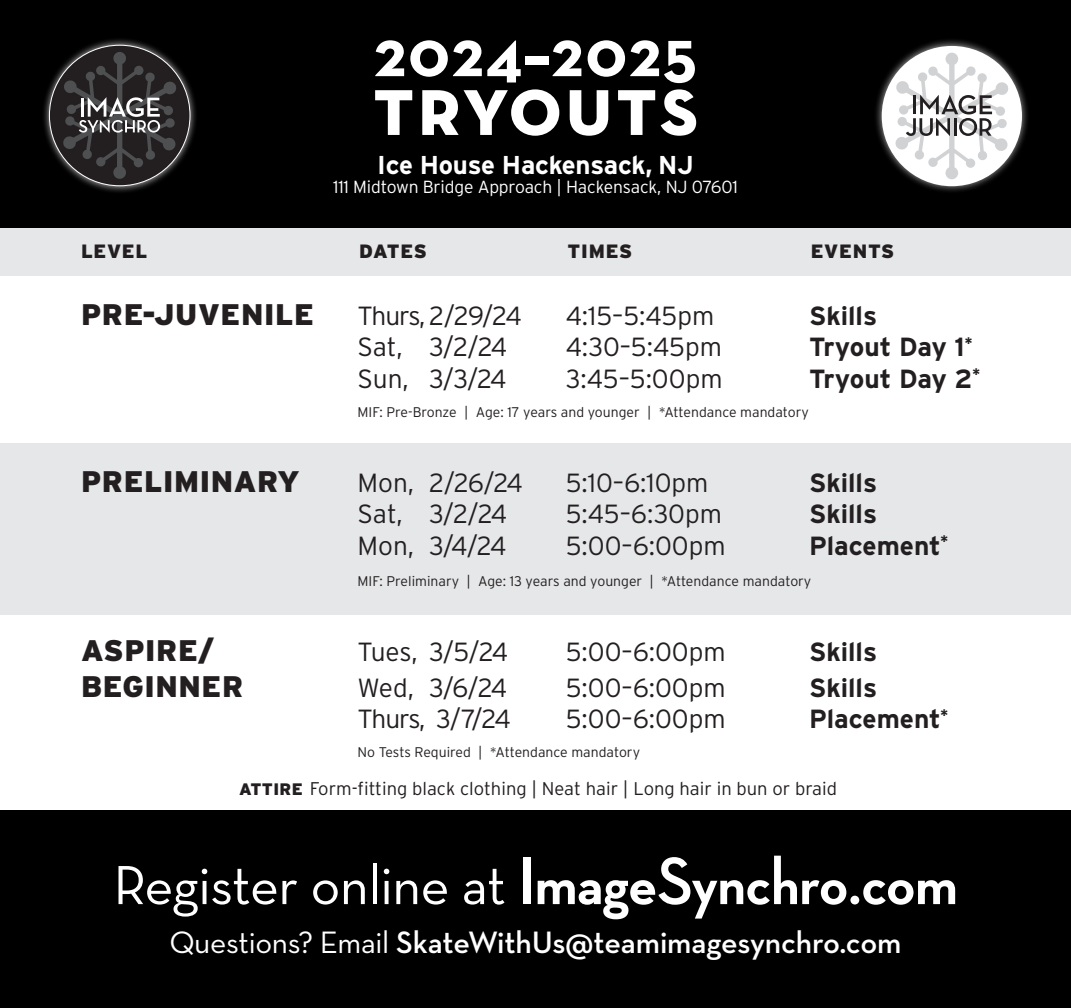
<style>
.page{position:relative;width:1071px;height:1008px;background:#fff}
.page>*{position:absolute;margin:0;border:0;box-sizing:border-box;transform-origin:0 0}
.t1{font:700 85.75px "Neutraface Text";letter-spacing:.02em;color:#fff}
.t2{font:700 67.55px "Neutraface Text";letter-spacing:.025em;color:#fff}
.t3{font:56px "Neutraface Text";letter-spacing:-.01em;color:#fff}
.t4{font:600 31.5px "Neutraface Text";letter-spacing:-.005em;color:#fff}
.t5{font:900 29.75px "Interstate";letter-spacing:.02em;color:#231f20}
.t6{font:300 26.25px "Interstate";color:#231f20}
.t7{font:700 26.25px "Interstate";color:#231f20}
.t8{font:300 26.25px "Interstate";letter-spacing:-.045em;color:#231f20}
.t9{font:700 25.9px "Interstate";letter-spacing:-.01em;color:#fff}
.t10{font:900 19.25px "Interstate";letter-spacing:.04em;color:#231f20}
.t11{font:300 18.38px "Interstate";color:#231f20}
.t12{font:300 17.5px "Interstate";letter-spacing:-.01em;color:#fff}
.t13{font:300 14px "Interstate";color:#231f20}
.s1{font-weight:900;font-size:16.62px}
.s2{font-family:"Neutraface Display";font-weight:700;font-size:68.25px}
.s3{font-family:"Neutraface Display";font-weight:700;font-size:63px}
.s4{font-weight:400}
</style>
<div class="page">
<div style="left:0;top:810px;width:1071px;height:198px;background:#000001"></div>
<div style="left:0;top:227px;width:1071px;height:49px;background:#e6e7e9"></div>
<div style="left:0;top:443px;width:1071px;height:172px;background:#e6e7e9"></div>
<div style="left:0;top:0;width:1071px;height:227px;background:#000001"></div>
<div style="left:41px;top:37px;width:157px;height:157px;background:#fff;opacity:.75"></div>
<div style="left:49px;top:45px;width:141px;height:141px;background:#231f20;border-radius:50%"></div>
<svg style="left:62px;top:52px;width:115px;height:127px"></svg>
<div style="left:874px;top:38px;width:156px;height:156px;background:#fff;opacity:.65"></div>
<div style="left:882px;top:46px;width:140px;height:140px;background:#fff;border-radius:50%"></div>
<svg style="left:895px;top:52px;width:114px;height:128px"></svg>
<h2 class="t2" style="left:374px;top:10px;width:325px">2024–2025</h2>
<h1 class="t1" style="left:372px;top:51px;width:328px">tryouts</h1>
<p class="t9" style="left:377px;top:150px;width:318px">Ice House Hackensack, NJ</p>
<p class="t12" style="left:333px;top:177px;width:406px">111 Midtown Bridge Approach | Hackensack, NJ 07601</p>
<p class="t10" style="left:81px;top:240px;width:68px">LEVEL</p>
<p class="t10" style="left:359px;top:240px;width:69px">DATES</p>
<p class="t10" style="left:568px;top:240px;width:66px">TIMES</p>
<p class="t10" style="left:811px;top:240px;width:85px">EVENTS</p>
<p class="t5" style="left:81px;top:297px;width:234px">PRE-JUVENILE</p>
<p class="t8" style="left:358px;top:301px;width:166px">Thurs, 2/29/24</p>
<p class="t6" style="left:566px;top:301px;width:150px">4:15–5:45pm</p>
<p class="t7" style="left:809px;top:301px;width:70px">Skills</p>
<p class="t6" style="left:358px;top:332px;width:151px">Sat, 3/2/24</p>
<p class="t6" style="left:566px;top:332px;width:158px">4:30–5:45pm</p>
<p class="t7" style="left:809px;top:333px;width:165px">Tryout Day 1<sup>*</sup></p>
<p class="t6" style="left:358px;top:364px;width:151px">Sun, 3/3/24</p>
<p class="t6" style="left:566px;top:364px;width:158px">3:45–5:00pm</p>
<p class="t7" style="left:809px;top:364px;width:173px">Tryout Day 2<sup>*</sup></p>
<p class="t13" style="left:358px;top:404px;width:453px">MIF: Pre-Bronze | Age: 17 years and younger | *Attendance mandatory</p>
<p class="t5" style="left:81px;top:464px;width:220px">PRELIMINARY</p>
<p class="t6" style="left:358px;top:468px;width:167px">Mon, 2/26/24</p>
<p class="t6" style="left:566px;top:468px;width:144px">5:10–6:10pm</p>
<p class="t7" style="left:809px;top:468px;width:70px">Skills</p>
<p class="t6" style="left:358px;top:499px;width:151px">Sat, 3/2/24</p>
<p class="t6" style="left:566px;top:499px;width:158px">5:45–6:30pm</p>
<p class="t7" style="left:809px;top:500px;width:70px">Skills</p>
<p class="t6" style="left:358px;top:531px;width:150px">Mon, 3/4/24</p>
<p class="t6" style="left:566px;top:531px;width:162px">5:00–6:00pm</p>
<p class="t7" style="left:809px;top:531px;width:141px">Placement<sup>*</sup></p>
<p class="t13" style="left:358px;top:573px;width:455px">MIF: Preliminary | Age: 13 years and younger | *Attendance mandatory</p>
<p class="t5" style="left:81px;top:634px;width:134px">ASPIRE/</p>
<p class="t6" style="left:358px;top:637px;width:152px">Tues, 3/5/24</p>
<p class="t6" style="left:566px;top:637px;width:162px">5:00–6:00pm</p>
<p class="t7" style="left:809px;top:637px;width:70px">Skills</p>
<p class="t5" style="left:81px;top:669px;width:164px">BEGINNER</p>
<p class="t6" style="left:358px;top:673px;width:151px">Wed, 3/6/24</p>
<p class="t6" style="left:566px;top:673px;width:162px">5:00–6:00pm</p>
<p class="t7" style="left:809px;top:673px;width:70px">Skills</p>
<p class="t6" style="left:358px;top:704px;width:155px">Thurs, 3/7/24</p>
<p class="t6" style="left:566px;top:704px;width:162px">5:00–6:00pm</p>
<p class="t7" style="left:809px;top:704px;width:141px">Placement<sup>*</sup></p>
<p class="t13" style="left:358px;top:744px;width:284px">No Tests Required | *Attendance mandatory</p>
<p class="t11" style="left:239px;top:778px;width:599px"><span class="s1">ATTIRE</span> Form-fitting black clothing | Neat hair | Long hair in bun or braid</p>
<h3 class="t3" style="left:113px;top:850px;width:846px">Register online at <span class="s2">ImageSynchro</span><span class="s3">.</span><span class="s2">com</span></h3>
<p class="t4" style="left:169px;top:923px;width:734px"><span class="s4">Questions? Email</span> SkateWithUs@teamimagesynchro.com</p>
</div>
